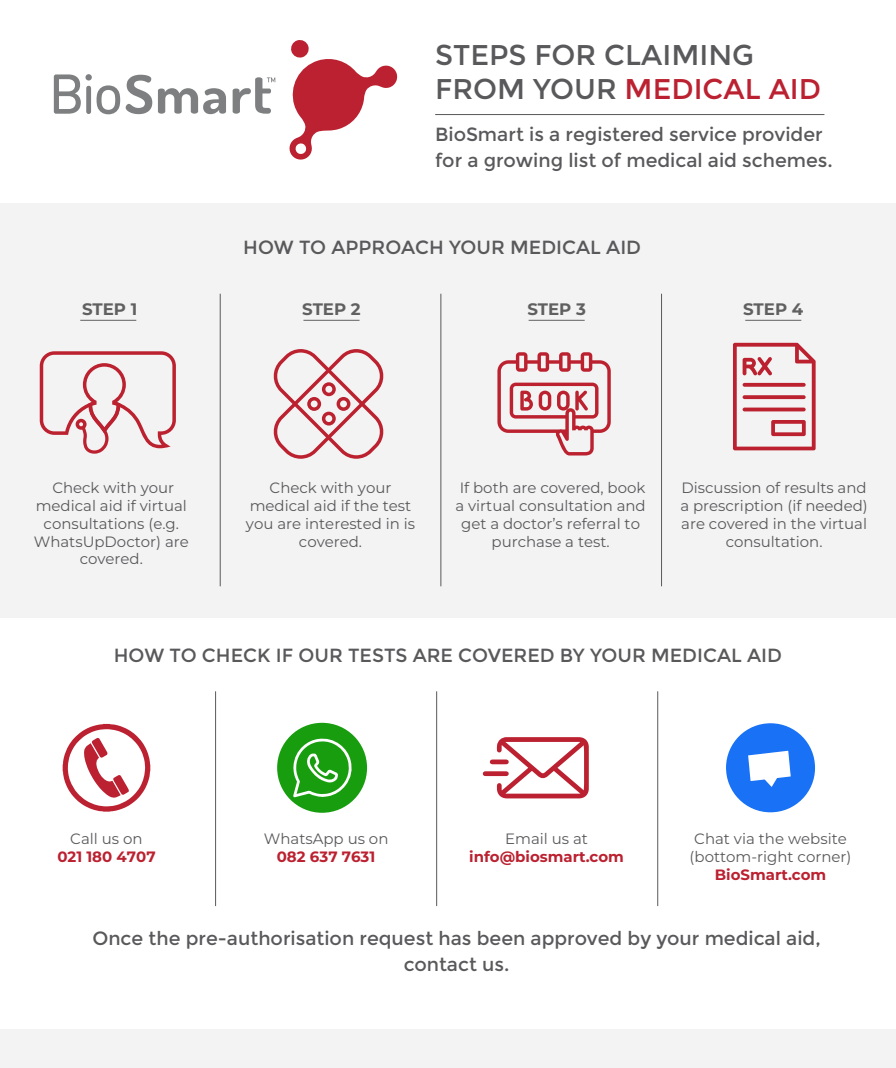
<style>
.page{position:relative;width:896px;height:1068px;background:#fff}
.page>*{position:absolute;margin:0;border:0;box-sizing:border-box;transform-origin:0 0}
.t1{font:28.53px/34.2px "Montreal";color:#59595c}
.t2{font:18.99px/26px "Montreal";color:#59595c}
.t3{font:700 16.62px "Montserrat";color:#606060}
.t4{font:14.96px/17.9px "Montserrat";color:#59595c;text-align:center}
.t5{font:14.96px/17.9px "Montserrat";color:#5a595c;text-align:center}
.t6{font:700 14.96px "Montserrat";color:#bb2130}
.s1{color:#bb2130}
</style>
<div class="page">
<div style="left:0;top:203px;width:896px;height:414px;background:#f3f3f3"></div>
<div style="left:0;top:1028px;width:896px;height:39px;background:#f3f3f3"></div>
<svg style="left:54px;top:74px;width:66px;height:40px"></svg>
<svg style="left:289px;top:40px;width:109px;height:120px"></svg>
<svg style="left:126px;top:75px;width:26px;height:39px"></svg>
<svg style="left:158px;top:88px;width:68px;height:26px"></svg>
<svg style="left:233px;top:77px;width:42px;height:37px"></svg>
<hr style="left:435px;top:114px;width:389px;height:1px;background:#59595c">
<hr style="left:436px;top:691px;width:1px;height:214px;background:#59595c">
<hr style="left:658px;top:691px;width:1px;height:214px;background:#59595c">
<hr style="left:215px;top:691px;width:1px;height:214px;background:#59595c">
<svg style="left:726px;top:723px;width:89px;height:89px"></svg>
<svg style="left:483px;top:737px;width:106px;height:61px"></svg>
<div style="left:277px;top:722px;width:90px;height:90px;background:#189d0e;border-radius:50%"></div>
<svg style="left:293px;top:738px;width:59px;height:59px"></svg>
<svg style="left:63px;top:723px;width:87px;height:88px"></svg>
<hr style="left:303px;top:320px;width:57px;height:1px;background:#606060">
<hr style="left:80px;top:320px;width:56px;height:1px;background:#606060">
<hr style="left:529px;top:320px;width:56px;height:1px;background:#606060">
<hr style="left:745px;top:320px;width:56px;height:1px;background:#606060">
<hr style="left:441px;top:294px;width:1px;height:292px;background:#58595b">
<hr style="left:661px;top:294px;width:1px;height:292px;background:#58595b">
<hr style="left:220px;top:294px;width:1px;height:292px;background:#58595b">
<svg style="left:40px;top:351px;width:136px;height:102px"></svg>
<svg style="left:273px;top:349px;width:111px;height:109px"></svg>
<svg style="left:497px;top:352px;width:114px;height:103px"></svg>
<svg style="left:733px;top:343px;width:83px;height:107px"></svg>
<h1 class="t1" style="left:435px;top:38px;width:387px">STEPS FOR CLAIMING<br>FROM YOUR <span class="s1">MEDICAL AID</span></h1>
<p class="t2" style="left:435px;top:122px;width:399px">BioSmart is a registered service provider for a growing list of medical aid schemes.</p>
<p class="t2" style="left:243px;top:234px;width:399px">HOW TO APPROACH YOUR MEDICAL AID</p>
<p class="t3" style="left:82px;top:297px;width:57px">STEP 1</p>
<p class="t3" style="left:302px;top:297px;width:60px">STEP 2</p>
<p class="t3" style="left:527px;top:297px;width:60px">STEP 3</p>
<p class="t3" style="left:743px;top:297px;width:62px">STEP 4</p>
<p class="t4" style="left:34px;top:478px;width:157px">Check with your medical aid if virtual consultations (e.g.<br>WhatsUpDoctor) are covered.</p>
<p class="t4" style="left:246px;top:478px;width:171px">Check with your medical aid if the test you are interested in is covered.</p>
<p class="t4" style="left:455px;top:478px;width:192px">If both are covered, book a virtual consultation and get a doctor’s referral to purchase a test.</p>
<p class="t4" style="left:680px;top:478px;width:189px">Discussion of results and a prescription (if needed) are covered in the virtual consultation.</p>
<p class="t2" style="left:114px;top:642px;width:670px">HOW TO CHECK IF OUR TESTS ARE COVERED BY YOUR MEDICAL AID</p>
<p class="t5" style="left:70px;top:829px;width:74px">Call us on</p>
<p class="t6" style="left:57px;top:845px;width:100px">021 180 4707</p>
<p class="t5" style="left:264px;top:829px;width:126px">WhatsApp us on</p>
<p class="t6" style="left:277px;top:845px;width:100px">082 637 7631</p>
<p class="t5" style="left:505px;top:829px;width:84px">Email us at</p>
<p class="t6" style="left:469px;top:845px;width:156px">info@biosmart.com</p>
<p class="t5" style="left:690px;top:829px;width:163px">Chat via the website (bottom-right corner)</p>
<p class="t6" style="left:715px;top:863px;width:113px">BioSmart.com</p>
<p class="t2" style="left:92px;top:925px;width:730px;text-align:center">Once the pre-authorisation request has been approved by your medical aid, contact us.</p>
</div>
